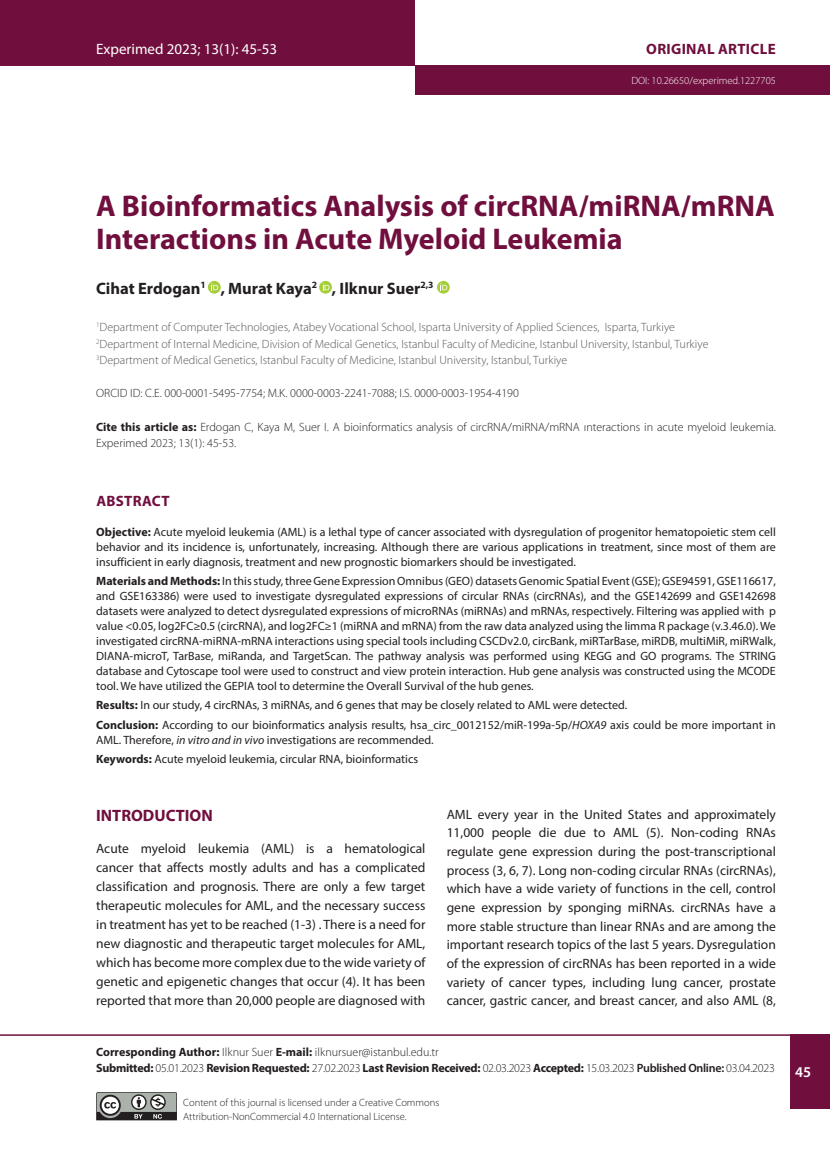
<style>
.page{position:relative;width:830px;height:1149px;background:#fff}
.page>*{position:absolute;margin:0;border:0;box-sizing:border-box;transform-origin:0 0}
.Baslik_1{font:700 30px/33px "Myriad Pro";color:#700f3d}
.Yazarlar{font:700 16.5px "Myriad Pro";color:#231f20}
.Ana_baslik{font:700 16.5px "Myriad Pro";color:#700f3d}
.t1{font:15px "Myriad Pro";color:#fff}
.t2{font:700 15px "Myriad Pro";letter-spacing:.02em;color:#700f3d}
.t3{font:600 15px "Myriad Pro";color:#fff}
.Metin{font:13.5px/18.6px "Myriad Pro";color:#231f20;text-align:justify}
.Abstarct{font:12px/15px "Myriad Pro";color:#231f20;text-align:justify}
.t4{font:300 12px "Myriad Pro";color:#57585a}
.t5{font:300 12px/16.5px "Myriad Pro";color:#231f20}
.t6{font:700 12px "Myriad Pro";letter-spacing:-.02em;color:#231f20}
.Keywords{font:12px "Myriad Pro";color:#231f20}
.t7{font:300 10.5px "Myriad Pro";color:#231f20}
.t8{font:300 10.5px "Myriad Pro";color:#fff}
.s1{font-weight:700}
.s2{font-style:italic}
.s3{font-weight:300}
.s4{font-weight:600}
</style>
<div class="page">
<div style="left:0;top:0;width:415px;height:66px;background:#700f3d"></div>
<div style="left:415px;top:66px;width:414px;height:29px;background:#700f3d"></div>
<svg style="left:208px;top:281px;width:12px;height:12px"></svg>
<svg style="left:211px;top:283px;width:7px;height:7px"></svg>
<svg style="left:319px;top:281px;width:13px;height:12px"></svg>
<svg style="left:322px;top:283px;width:7px;height:7px"></svg>
<svg style="left:437px;top:281px;width:12px;height:12px"></svg>
<svg style="left:440px;top:283px;width:7px;height:7px"></svg>
<hr style="left:0;top:1033px;width:829px;height:2px;background:#700f3d">
<div style="left:790px;top:1034px;width:39px;height:74px;background:#700f3d"></div>
<svg style="left:96px;top:1092px;width:81px;height:27px"></svg>
<p class="t1" style="left:96px;top:39px;width:182px">Experimed 2023; 13(1): 45-53</p>
<p class="t2" style="left:646px;top:39px;width:131px">ORIGINAL ARTICLE</p>
<p class="t8" style="left:631px;top:75px;width:146px">DOI: 10.26650/experimed.1227705</p>
<p class="Baslik_1" style="left:96px;top:188px;width:679px">A Bioinformatics Analysis of circRNA/miRNA/mRNA<br>Interactions in Acute Myeloid Leukemia</p>
<p class="Yazarlar" style="left:96px;top:277px;width:339px">Cihat Erdogan<sup>1</sup> , Murat Kaya<sup>2</sup> , Ilknur Suer<sup>2,3</sup></p>
<p class="t4" style="left:96px;top:320px;width:580px"><sup>1</sup>Department of Computer Technologies, Atabey Vocational School, Isparta University of Applied Sciences, Isparta, Turkiye</p>
<p class="t4" style="left:96px;top:336px;width:613px"><sup>2</sup>Department of Internal Medicine, Division of Medical Genetics, Istanbul Faculty of Medicine, Istanbul University, Istanbul, Turkiye</p>
<p class="t4" style="left:96px;top:353px;width:472px"><sup>3</sup>Department of Medical Genetics, Istanbul Faculty of Medicine, Istanbul University, Istanbul, Turkiye</p>
<p class="t5" style="left:96px;top:385px;width:424px">ORCID ID: C.E. 000-0001-5495-7754; M.K. 0000-0003-2241-7088; I.S. 0000-0003-1954-4190</p>
<p class="t5" style="left:96px;top:418px;width:680px"><span class="s1">Cite this article as:</span> Erdogan C, Kaya M, Suer I. A bioinformatics analysis of circRNA/miRNA/mRNA ınteractions in acute myeloid leukemia.<br>Experimed 2023; 13(1): 45-53.</p>
<p class="t2" style="left:96px;top:490px;width:75px">ABSTRACT</p>
<p class="Abstarct" style="left:96px;top:524px;width:680px"><span class="s1">Objective:</span> Acute myeloid leukemia (AML) is a lethal type of cancer associated with dysregulation of progenitor hematopoietic stem cell behavior and its incidence is, unfortunately, increasing. Although there are various applications in treatment, since most of them are insufficient in early diagnosis, treatment and new prognostic biomarkers should be investigated.</p>
<p class="Abstarct" style="left:96px;top:573px;width:681px"><span class="s1">Materials and Methods:</span> In this study, three Gene Expression Omnibus (GEO) datasets Genomic Spatial Event (GSE); GSE94591, GSE116617, and GSE163386) were used to investigate dysregulated expressions of circular RNAs (circRNAs), and the GSE142699 and GSE142698 datasets were analyzed to detect dysregulated expressions of microRNAs (miRNAs) and mRNAs, respectively. Filtering was applied with p value &lt;0.05, log2FC≥0.5 (circRNA), and log2FC≥1 (miRNA and mRNA) from the raw data analyzed using the limma R package (v.3.46.0). We investigated circRNA-miRNA-mRNA interactions using special tools including CSCDv2.0, circBank, miRTarBase, miRDB, multiMiR, miRWalk, DIANA-microT, TarBase, miRanda, and TargetScan. The pathway analysis was performed using KEGG and GO programs. The STRING database and Cytoscape tool were used to construct and view protein interaction. Hub gene analysis was constructed using the MCODE tool. We have utilized the GEPIA tool to determine the Overall Survival of the hub genes.</p>
<p class="Abstarct" style="left:96px;top:697px;width:532px"><span class="s1">Results:</span> In our study, 4 circRNAs, 3 miRNAs, and 6 genes that may be closely related to AML were detected.</p>
<p class="Abstarct" style="left:96px;top:716px;width:681px"><span class="s1">Conclusion:</span> According to our bioinformatics analysis results, hsa_circ_0012152/miR-199a-5p/<span class="s2">HOXA9</span> axis could be more important in<br>AML. Therefore, <span class="s2">in vitro and in vivo</span> investigations are recommended.</p>
<p class="Keywords" style="left:96px;top:751px;width:323px"><span class="s1">Keywords:</span> Acute myeloid leukemia, circular RNA, bioinformatics</p>
<p class="Ana_baslik" style="left:96px;top:804px;width:118px">INTRODUCTION</p>
<p class="Metin" style="left:96px;top:838px;width:330px;line-height:19px">Acute myeloid leukemia (AML) is a hematological cancer that affects mostly adults and has a complicated classification and prognosis. There are only a few target therapeutic molecules for AML, and the necessary success in treatment has yet to be reached (1-3) . There is a need for new diagnostic and therapeutic target molecules for AML, which has become more complex due to the wide variety of genetic and epigenetic changes that occur (4). It has been reported that more than 20,000 people are diagnosed with</p>
<p class="Metin" style="left:446px;top:804px;width:330px">AML every year in the United States and approximately 11,000 people die due to AML (5). Non-coding RNAs regulate gene expression during the post-transcriptional process (3, 6, 7). Long non-coding circular RNAs (circRNAs), which have a wide variety of functions in the cell, control gene expression by sponging miRNAs. circRNAs have a more stable structure than linear RNAs and are among the important research topics of the last 5 years. Dysregulation of the expression of circRNAs has been reported in a wide variety of cancer types, including lung cancer, prostate cancer, gastric cancer, and breast cancer, and also AML (8,</p>
<p class="t5" style="left:96px;top:1043px;width:344px"><span class="s1">Corresponding Author:</span> Ilknur Suer <span class="s1">E-mail:</span> ilknursuer@istanbul.edu.tr</p>
<p class="t6" style="left:96px;top:1059px;width:680px">Submitted: <span class="s3">05.01.2023</span> Revision Requested: <span class="s3">27.02.2023</span> Last Revision Received: <span class="s3">02.03.2023</span> Accepted: <span class="s3">15.03.2023</span> <span class="s4">Published Online:</span> <span class="s3">03.04.2023</span></p>
<p class="t7" style="left:183px;top:1095px;width:257px">Content of this journal is licensed under a Creative Commons</p>
<p class="t7" style="left:183px;top:1110px;width:225px">Attribution-NonCommercial 4.0 International License.</p>
<p class="t3" style="left:794px;top:1062px;width:18px">45</p>
</div>
